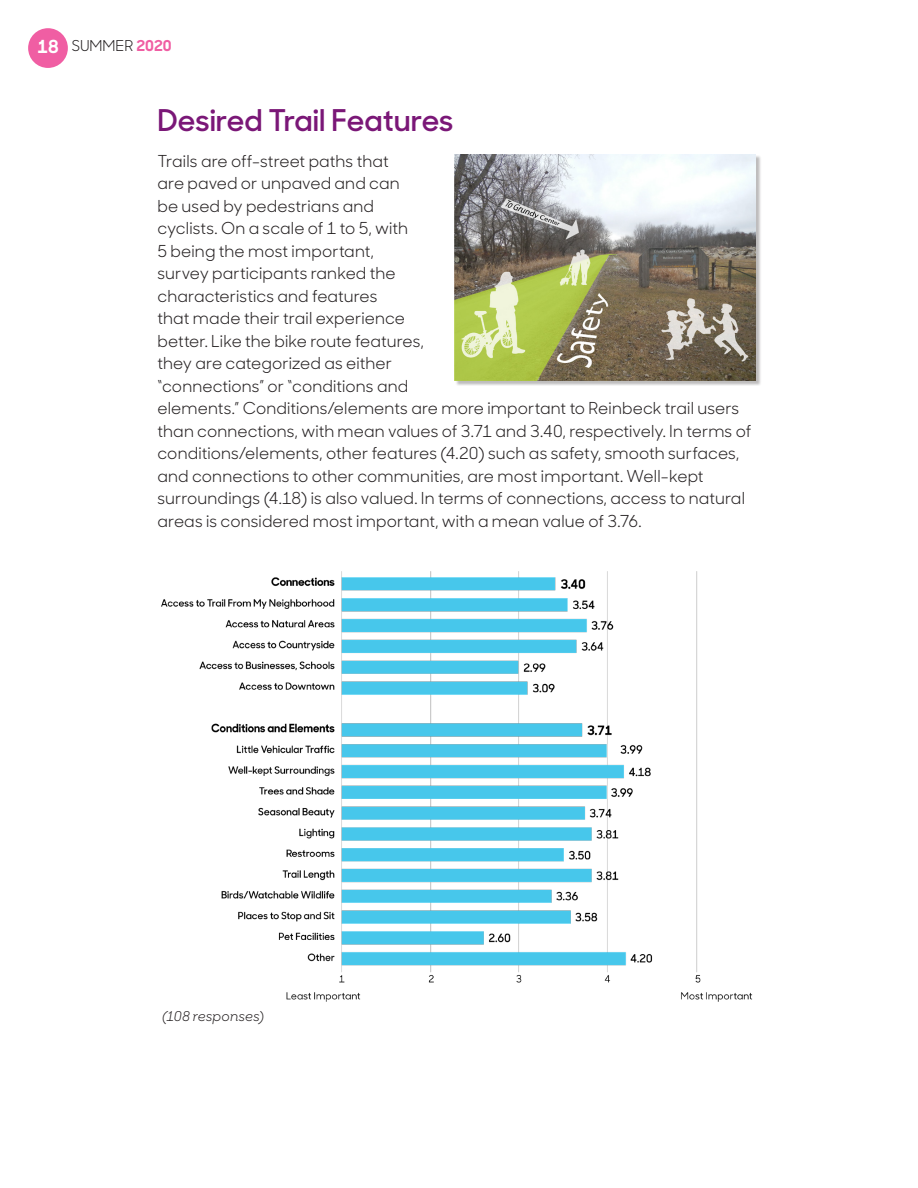
<style>
.page{position:relative;width:918px;height:1188px;background:#fff}
.page>*{position:absolute;margin:0;border:0;box-sizing:border-box;transform-origin:0 0}
.Heading_1{font:600 30px "Sharp Sans No 1";color:#7a1777}
.Body_Text{font:16.5px/22.5px "Sharp Sans No 1";letter-spacing:.005em;color:#231f20}
.t1{font:15px "Sharp Sans No 1";color:#231f20}
.t2{font:italic 13.5px "Sharp Sans No 1";letter-spacing:.01em;color:#231f20}
.s1{font-weight:700;font-size:18px;color:#fff}
.s2{font-weight:700;color:#f05ea3}
</style>
<div class="page">
<div style="left:28px;top:28px;width:40px;height:40px;background:#f05ea3;border-radius:50%"></div>
<img style="left:161px;top:571px;width:592px;height:431px">
<div style="left:455px;top:156px;width:307px;height:230px;background:#231f20;opacity:.3"></div>
<img style="left:454px;top:154px;width:302px;height:227px">
<p class="t1" style="left:37px;top:34px;width:136px"><span class="s1">18</span> SUMMER <span class="s2">2020</span></p>
<p class="Heading_1" style="left:158px;top:96px;width:297px">Desired Trail Features</p>
<p class="Body_Text" style="left:158px;top:148px;width:595px">Trails are off-street paths that<br>are paved or unpaved and can<br>be used by pedestrians and<br>cyclists. On a scale of 1 to 5, with<br>5 being the most important,<br>survey participants ranked the<br>characteristics and features<br>that made their trail experience<br>better. Like the bike route features,<br>they are categorized as either<br>“connections” or “conditions and<br>elements.” Conditions/elements are more important to Reinbeck trail users than connections, with mean values of 3.71 and 3.40, respectively. In terms of conditions/elements, other features (4.20) such as safety, smooth surfaces, and connections to other communities, are most important. Well-kept surroundings (4.18) is also valued. In terms of connections, access to natural areas is considered most important, with a mean value of 3.76.</p>
<p class="t2" style="left:162px;top:1006px;width:104px">(108 responses)</p>
</div>
